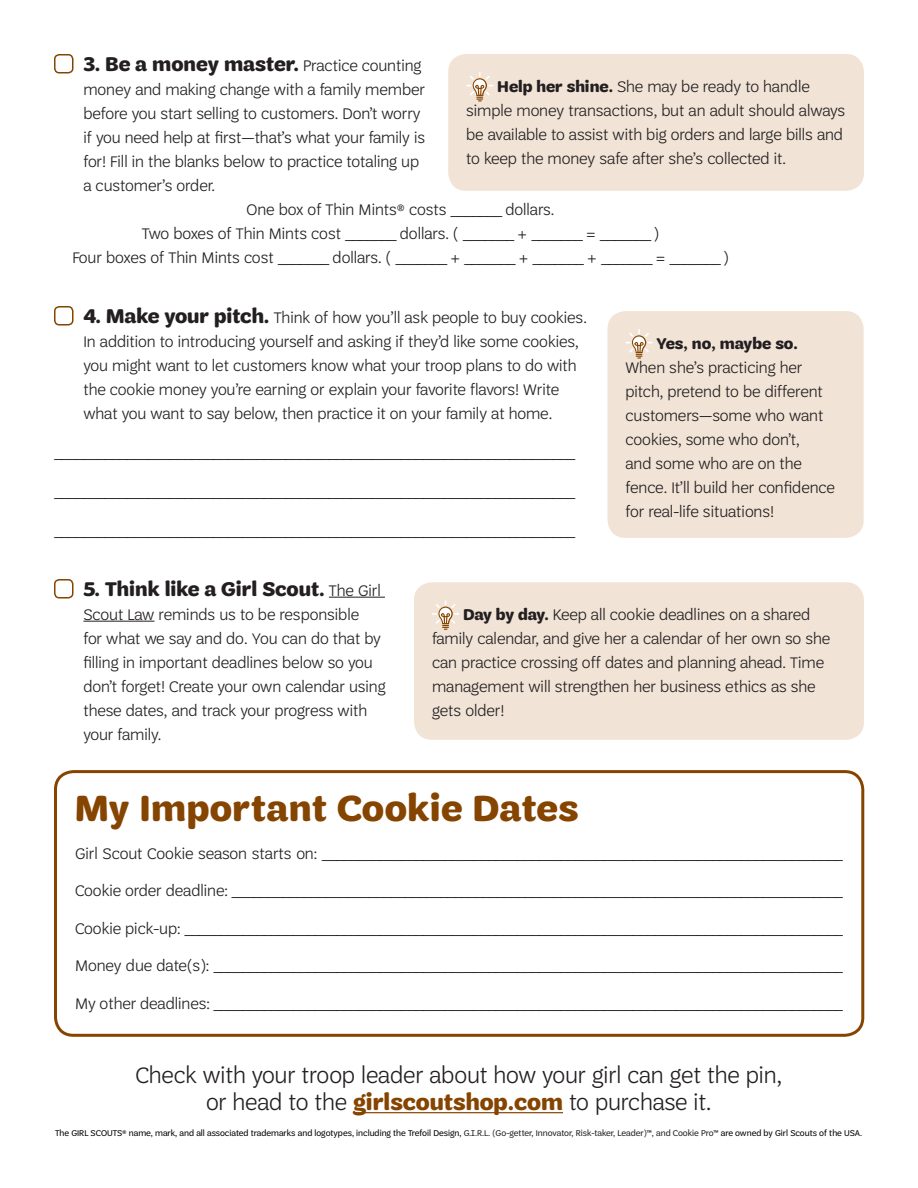
<style>
.page{position:relative;width:918px;height:1188px;background:#fff}
.page>*{position:absolute;margin:0;border:0;box-sizing:border-box;transform-origin:0 0}
.Normal__Web{font:700 38.4px "Trefoil Sans";letter-spacing:.01em;color:#854400}
.Normal__Web-2{font:300 24px "Trefoil Sans";color:#231f20}
.Normal__Web-3{font:700 21px "Trefoil Sans";color:#231f20}
.Normal__Web-4{font:300 16.5px/24px "Trefoil Sans";color:#231f20}
.t1{font:9px "Trefoil Sans";color:#000}
.s1{font-weight:300;font-size:16.5px}
.s2{font-weight:700}
.s3{font-weight:700;font-size:21px}
.s4{font-weight:700;color:#854400}
.s5{color:#231f20}
</style>
<div class="page">
<hr style="left:329px;top:597px;width:56px;height:1px;background:#231f20">
<hr style="left:83px;top:621px;width:71px;height:1px;background:#231f20">
<div style="left:54px;top:54px;width:20px;height:20px;border:2px solid #854400;border-radius:4px"></div>
<div style="left:54px;top:306px;width:20px;height:20px;border:2px solid #854400;border-radius:4px"></div>
<div style="left:54px;top:579px;width:20px;height:20px;border:2px solid #854400;border-radius:4px"></div>
<div style="left:448px;top:54px;width:416px;height:137px;background:#f1e4d7;border-radius:18px"></div>
<svg style="left:466px;top:72px;width:27px;height:29px"></svg>
<div style="left:608px;top:311px;width:256px;height:227px;background:#f1e4d7;border-radius:18px"></div>
<svg style="left:626px;top:329px;width:27px;height:29px"></svg>
<div style="left:414px;top:582px;width:450px;height:158px;background:#f1e4d7;border-radius:18px"></div>
<svg style="left:432px;top:600px;width:27px;height:30px"></svg>
<div style="left:54px;top:770px;width:810px;height:267px;border:3px solid #854400;border-radius:18px"></div>
<hr style="left:353px;top:1112px;width:210px;height:1px;background:#854400">
<p class="Normal__Web-3" style="left:83px;top:52px;width:340px">3. Be a money master. <span class="s1">Practice counting</span></p>
<p class="Normal__Web-4" style="left:83px;top:77px;width:343px">money and making change with a family member before you start selling to customers. Don’t worry if you need help at first—that’s what your family is for! Fill in the blanks below to practice totaling up a customer’s order.</p>
<p class="Normal__Web-4" style="left:246px;top:197px;width:310px">One box of Thin Mints® costs _______ dollars.</p>
<p class="Normal__Web-4" style="left:142px;top:221px;width:519px">Two boxes of Thin Mints cost _______ dollars. ( _______ + _______ = _______ )</p>
<p class="Normal__Web-4" style="left:72px;top:245px;width:658px">Four boxes of Thin Mints cost _______ dollars. ( _______ + _______ + _______ + _______ = _______ )</p>
<p class="Normal__Web-4" style="left:466px;top:75px;width:381px;text-indent:31px"><span class="s2">Help her shine.</span> She may be ready to handle simple money transactions, but an adult should always be available to assist with big orders and large bills and to keep the money safe after she’s collected it.</p>
<p class="Normal__Web-4" style="left:83px;top:305px;width:505px"><span class="s3">4. Make your pitch.</span> Think of how you’ll ask people to buy cookies.<br>In addition to introducing yourself and asking if they’d like some cookies, you might want to let customers know what your troop plans to do with the cookie money you’re earning or explain your favorite flavors! Write what you want to say below, then practice it on your family at home.</p>
<p class="Normal__Web-4" style="left:54px;top:440px;width:523px">________________________________________________________________________</p>
<p class="Normal__Web-4" style="left:54px;top:479px;width:523px">________________________________________________________________________</p>
<p class="Normal__Web-4" style="left:54px;top:518px;width:523px">________________________________________________________________________</p>
<p class="Normal__Web-4" style="left:626px;top:332px;width:211px;text-indent:31px"><span class="s2">Yes, no, maybe so.<br></span>When she’s practicing her pitch, pretend to be different customers—some who want cookies, some who don’t,<br>and some who are on the fence. It’ll build her confidence for real-life situations!</p>
<p class="Normal__Web-3" style="left:83px;top:577px;width:299px">5. Think like a Girl Scout. <span class="s1">The Girl</span></p>
<p class="Normal__Web-4" style="left:83px;top:602px;width:304px">Scout Law reminds us to be responsible<br>for what we say and do. You can do that by filling in important deadlines below so you don’t forget! Create your own calendar using these dates, and track your progress with your family.</p>
<p class="Normal__Web-4" style="left:432px;top:603px;width:400px;text-indent:31px"><span class="s2">Day by day.</span> Keep all cookie deadlines on a shared family calendar, and give her a calendar of her own so she can practice crossing off dates and planning ahead. Time management will strengthen her business ethics as she gets older!</p>
<p class="Normal__Web" style="left:75px;top:787px;width:505px">My Important Cookie Dates</p>
<p class="Normal__Web-4" style="left:75px;top:842px;width:770px">Girl Scout Cookie season starts on: ________________________________________________________________________</p>
<p class="Normal__Web-4" style="left:75px;top:879px;width:770px">Cookie order deadline: _____________________________________________________________________________________</p>
<p class="Normal__Web-4" style="left:75px;top:917px;width:770px">Cookie pick-up: ___________________________________________________________________________________________</p>
<p class="Normal__Web-4" style="left:75px;top:954px;width:770px">Money due date(s): _______________________________________________________________________________________</p>
<p class="Normal__Web-4" style="left:75px;top:992px;width:770px">My other deadlines: _______________________________________________________________________________________</p>
<p class="Normal__Web-2" style="left:135px;top:1062px;width:648px">Check with your troop leader about how your girl can get the pin,</p>
<p class="Normal__Web-2" style="left:206px;top:1089px;width:507px">or head to the <span class="s4">girlscoutshop.com</span> to purchase it.</p>
<p class="t1" style="left:55px;top:1128px;width:809px">The GIRL SCOUTS® name, mark, and all associated trademarks and logotypes, including the Trefoil Design, <span class="s5">G.I.R.L. (Go-getter, Innovator, Risk-taker, Leader)™, and Cookie Pro™</span> are owned by Girl Scouts of the USA.</p>
</div>
